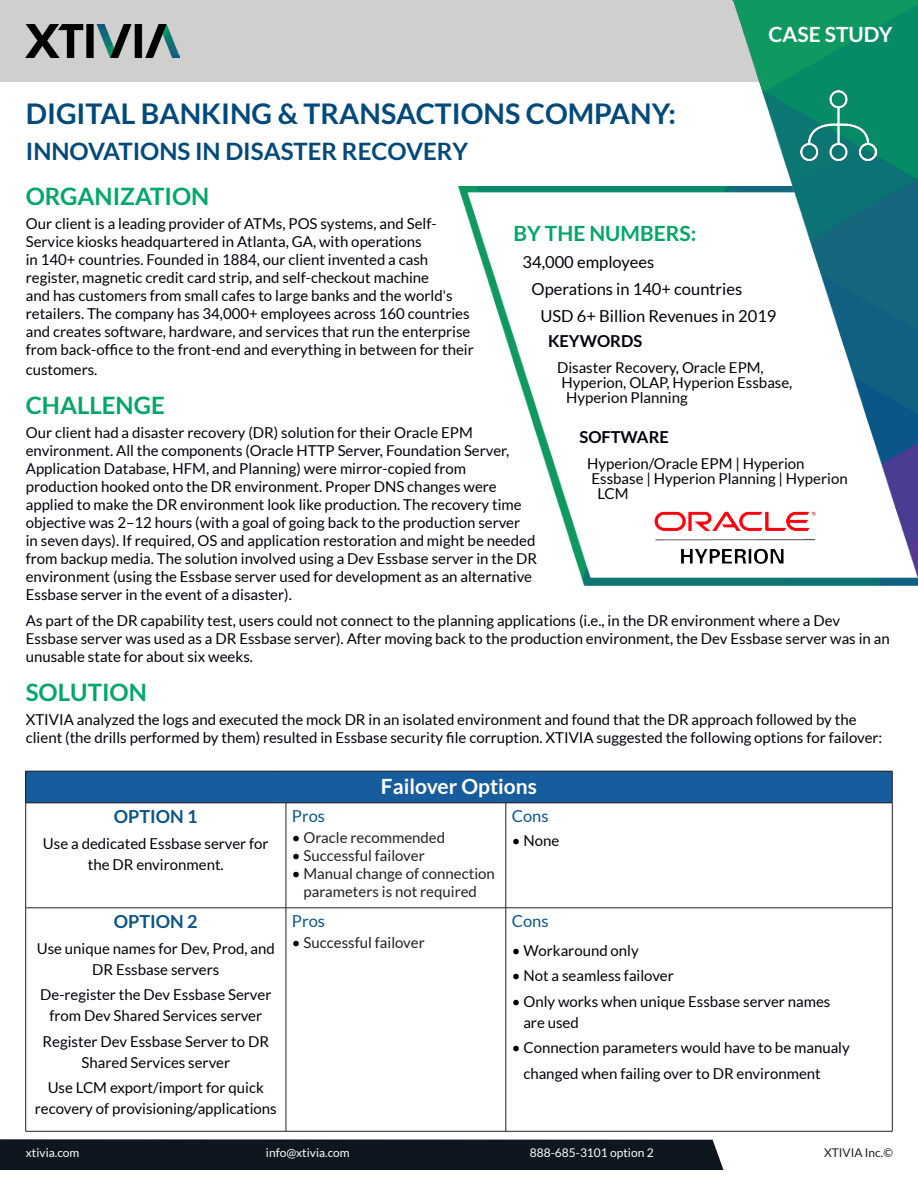
<style>
.page{position:relative;width:918px;height:1188px;background:#fff}
.page>*{position:absolute;margin:0;border:0;box-sizing:border-box;transform-origin:0 0}
.t1{font:700 28.5px "Lato";color:#00497b}
.t2{font:700 24px "Lato";color:#00a767}
.t3{font:700 24px "Lato";color:#00497b}
.t4{font:700 21px "Lato";color:#fff}
.Subhead{font:700 21px "Lato";color:#00a767}
.t5{font:700 18px "Lato";color:#0a5586}
.Subhead-2{font:16.5px "Lato";color:#00000b}
.Subhead-3{font:700 16.5px "Lato";color:#00000b}
.t6{font:16.5px "Lato";color:#0a5586}
.Paragraph_Style_1{font:15px/18px "Lato";color:#00000b}
.Subhead-4{font:15px "Lato";color:#00000b}
.t7{font:15px "Lato";color:#231f20}
.t8{font:12px "Lato";color:#fff}
.t9{font:12px "Lato";color:#231f20}
.s1{color:#00000b}
</style>
<div class="page">
<div style="left:0;top:0;width:918px;height:81px;background:#cfd0ce"></div>
<img style="left:26px;top:24px;width:154px;height:34px">
<div style="left:0;top:1139px;width:724px;height:31px;background:#0e171f"></div>
<img style="left:458px;top:186px;width:460px;height:399px">
<img style="left:733px;top:0;width:185px;height:576px">
<img style="left:800px;top:91px;width:76px;height:70px">
<img style="left:649px;top:503px;width:172px;height:64px">
<div style="left:26px;top:771px;width:866px;height:32px;background:#175d9e"></div>
<hr style="left:26px;top:771px;width:260px;height:1px;background:#231f20">
<hr style="left:25px;top:771px;width:1px;height:32px;background:#231f20">
<hr style="left:286px;top:771px;width:220px;height:1px;background:#231f20">
<hr style="left:506px;top:771px;width:386px;height:1px;background:#231f20">
<hr style="left:892px;top:771px;width:1px;height:32px;background:#231f20">
<hr style="left:286px;top:1131px;width:220px;height:1px;background:#231f20">
<hr style="left:26px;top:908px;width:260px;height:1px;background:#231f20">
<hr style="left:26px;top:803px;width:260px;height:1px;background:#231f20">
<hr style="left:25px;top:803px;width:1px;height:105px;background:#231f20">
<hr style="left:25px;top:908px;width:1px;height:223px;background:#231f20">
<hr style="left:286px;top:908px;width:1px;height:223px;background:#231f20">
<hr style="left:26px;top:1131px;width:260px;height:1px;background:#231f20">
<hr style="left:506px;top:803px;width:1px;height:105px;background:#231f20">
<hr style="left:506px;top:908px;width:1px;height:223px;background:#231f20">
<hr style="left:892px;top:908px;width:1px;height:223px;background:#231f20">
<hr style="left:506px;top:1131px;width:386px;height:1px;background:#231f20">
<hr style="left:286px;top:803px;width:220px;height:1px;background:#231f20">
<hr style="left:286px;top:803px;width:1px;height:105px;background:#231f20">
<hr style="left:506px;top:803px;width:386px;height:1px;background:#231f20">
<hr style="left:892px;top:803px;width:1px;height:105px;background:#231f20">
<hr style="left:286px;top:908px;width:220px;height:1px;background:#231f20">
<hr style="left:506px;top:908px;width:386px;height:1px;background:#231f20">
<p class="t1" style="left:26px;top:98px;width:652px">DIGITAL BANKING &amp; TRANSACTIONS COMPANY:</p>
<p class="t3" style="left:26px;top:138px;width:444px">INNOVATIONS IN DISASTER RECOVERY</p>
<p class="t4" style="left:769px;top:23px;width:125px">CASE STUDY</p>
<p class="t2" style="left:26px;top:183px;width:185px">ORGANIZATION</p>
<p class="Paragraph_Style_1" style="left:26px;top:215px;width:450px">Our client is a leading provider of ATMs, POS systems, and Self-Service kiosks headquartered in Atlanta, GA, with operations<br>in 140+ countries. Founded in 1884, our client invented a cash register, magnetic credit card strip, and self-checkout machine<br>and has customers from small cafes to large banks and the world's retailers. The company has 34,000+ employees across 160 countries and creates software, hardware, and services that run the enterprise from back-office to the front-end and everything in between for their</p>
<p class="Paragraph_Style_1" style="left:26px;top:360px;width:73px">customers.</p>
<p class="t2" style="left:26px;top:392px;width:141px">CHALLENGE</p>
<p class="Paragraph_Style_1" style="left:26px;top:424px;width:513px">Our client had a disaster recovery (DR) solution for their Oracle EPM environment. All the components (Oracle HTTP Server, Foundation Server, Application Database, HFM, and Planning) were mirror-copied from production hooked onto the DR environment. Proper DNS changes were applied to make the DR environment look like production. The recovery time objective was 2–12 hours (with a goal of going back to the production server<br>in seven days). If required, OS and application restoration and might be needed from backup media. The solution involved using a Dev Essbase server in the DR environment (using the Essbase server used for development as an alternative Essbase server in the event of a disaster).</p>
<p class="Paragraph_Style_1" style="left:26px;top:611px;width:865px">As part of the DR capability test, users could not connect to the planning applications (i.e., in the DR environment where a Dev<br>Essbase server was used as a DR Essbase server). After moving back to the production environment, the Dev Essbase server was in an unusable state for about six weeks.</p>
<p class="t2" style="left:26px;top:678px;width:123px">SOLUTION</p>
<p class="Paragraph_Style_1" style="left:26px;top:710px;width:858px">XTIVIA analyzed the logs and executed the mock DR in an isolated environment and found that the DR approach followed by the client (the drills performed by them) resulted in Essbase security file corruption. XTIVIA suggested the following options for failover:</p>
<p class="Subhead" style="left:514px;top:221px;width:184px">BY THE NUMBERS:</p>
<p class="Subhead-2" style="left:523px;top:252px;width:133px">34,000 employees</p>
<p class="Subhead-2" style="left:532px;top:279px;width:212px">Operations in 140+ countries</p>
<p class="Subhead-2" style="left:541px;top:306px;width:237px">USD 6+ Billion Revenues in 2019</p>
<p class="Subhead-3" style="left:548px;top:332px;width:96px">KEYWORDS</p>
<p class="Subhead-4" style="left:557px;top:359px;width:208px">Disaster Recovery, Oracle EPM,</p>
<p class="Subhead-4" style="left:562px;top:374px;width:232px">Hyperion, OLAP, Hyperion Essbase,</p>
<p class="Subhead-4" style="left:566px;top:389px;width:123px">Hyperion Planning</p>
<p class="Subhead-3" style="left:580px;top:428px;width:91px">SOFTWARE</p>
<p class="Subhead-4" style="left:587px;top:455px;width:219px">Hyperion/Oracle EPM | Hyperion</p>
<p class="Subhead-4" style="left:592px;top:470px;width:258px">Essbase | Hyperion Planning | Hyperion</p>
<p class="Subhead-4" style="left:598px;top:485px;width:33px">LCM</p>
<p class="t5" style="left:114px;top:806px;width:85px">OPTION 1</p>
<p class="Paragraph_Style_1" style="left:43px;top:833px;width:227px;line-height:21px;text-align:center">Use a dedicated Essbase server for the DR environment.</p>
<p class="t5" style="left:114px;top:911px;width:85px">OPTION 2</p>
<p class="Paragraph_Style_1" style="left:37px;top:938px;width:240px;line-height:21px;text-align:center">Use unique names for Dev, Prod, and<br>DR Essbase servers</p>
<p class="Paragraph_Style_1" style="left:40px;top:984px;width:233px;line-height:21px;text-align:center">De-register the Dev Essbase Server from Dev Shared Services server</p>
<p class="Paragraph_Style_1" style="left:43px;top:1031px;width:228px;line-height:21px;text-align:center">Register Dev Essbase Server to DR<br>Shared Services server</p>
<p class="Paragraph_Style_1" style="left:35px;top:1077px;width:243px;line-height:21px;text-align:center">Use LCM export/import for quick recovery of provisioning/applications</p>
<p class="t4" style="left:381px;top:774px;width:157px">Failover Options</p>
<p class="t6" style="left:292px;top:807px;width:35px">Pros</p>
<p class="t7" style="left:292px;top:829px;width:155px"><span class="s1">•</span> Oracle recommended</p>
<p class="t7" style="left:292px;top:847px;width:134px"><span class="s1">•</span> Successful failover</p>
<p class="t7" style="left:292px;top:865px;width:205px"><span class="s1">•</span> Manual change of connection</p>
<p class="t7" style="left:304px;top:883px;width:175px">parameters is not required</p>
<p class="t6" style="left:292px;top:912px;width:35px">Pros</p>
<p class="t7" style="left:292px;top:934px;width:134px"><span class="s1">•</span> Successful failover</p>
<p class="t6" style="left:512px;top:807px;width:38px">Cons</p>
<p class="Paragraph_Style_1" style="left:512px;top:832px;width:49px">• None</p>
<p class="t6" style="left:512px;top:912px;width:38px">Cons</p>
<p class="Paragraph_Style_1" style="left:512px;top:941px;width:129px">• Workaround only</p>
<p class="Paragraph_Style_1" style="left:512px;top:967px;width:164px">• Not a seamless failover</p>
<p class="Paragraph_Style_1" style="left:523px;top:991px;width:309px;line-height:21px;text-indent:-12px">• Only works when unique Essbase server names are used</p>
<p class="Paragraph_Style_1" style="left:512px;top:1039px;width:340px">• Connection parameters would have to be manualy</p>
<p class="Paragraph_Style_1" style="left:523px;top:1064px;width:299px">changed when failing over to DR environment</p>
<p class="t8" style="left:26px;top:1146px;width:55px">xtivia.com</p>
<p class="t8" style="left:266px;top:1146px;width:85px">info@xtivia.com</p>
<p class="t8" style="left:530px;top:1146px;width:125px">888-685-3101 option 2</p>
<p class="t9" style="left:824px;top:1146px;width:70px">XTIVIA Inc.©</p>
</div>
